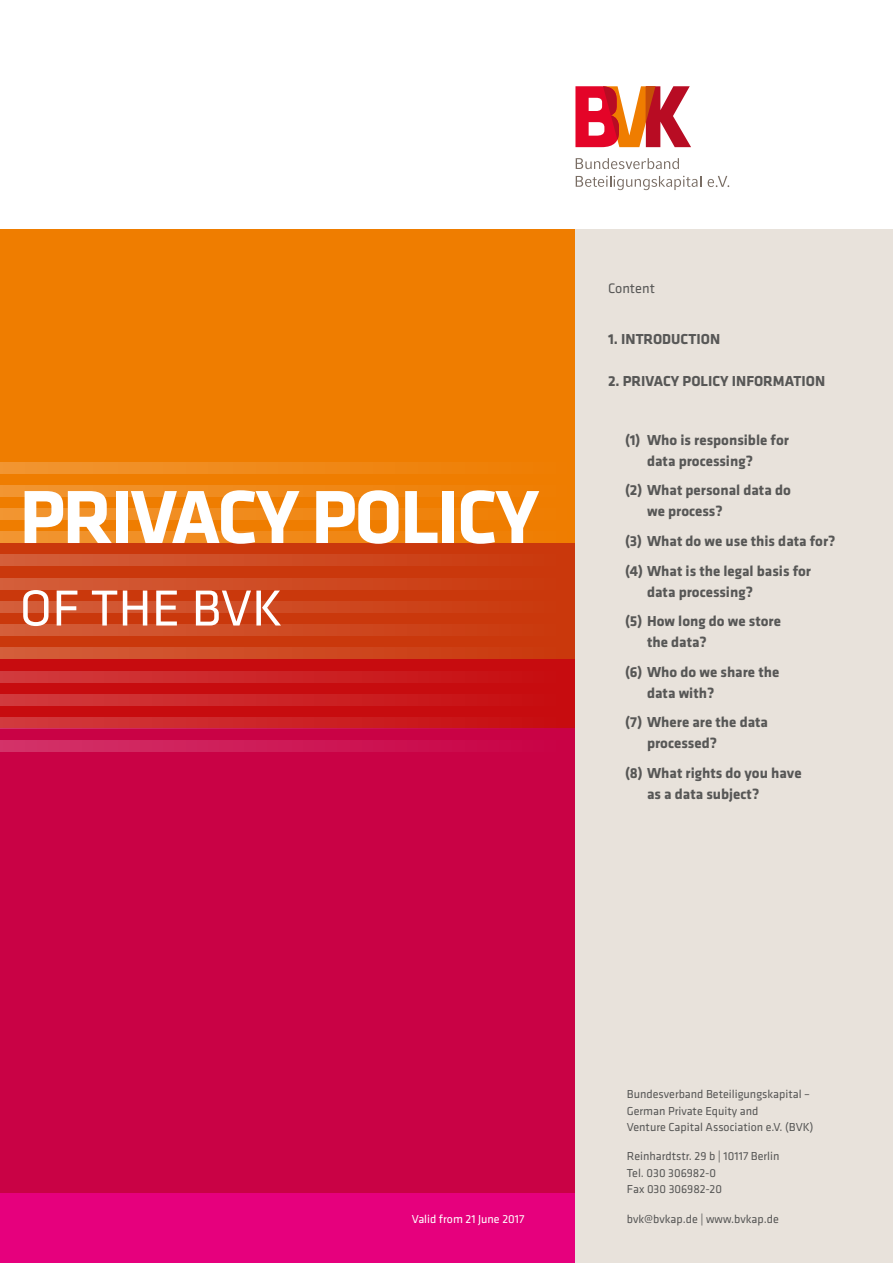
<style>
.page{position:relative;width:893px;height:1263px;background:#fff}
.page>*{position:absolute;margin:0;border:0;box-sizing:border-box;transform-origin:0 0}
.t1{font:700 78px "Klavika Basic";letter-spacing:-.03em;color:#fff}
.t2{font:52.5px "Klavika Basic";color:#fff}
.t3{font:700 15px/29.5px "Klavika Basic";color:#575756}
.t4{font:14.25px "Klavika Basic";color:#575756}
.t5{font:12px/16.5px "Klavika Basic";color:#575756}
.t6{font:12px "Klavika Basic";color:#fff}
</style>
<div class="page">
<div style="left:0;top:230px;width:575px;height:1033px;background:#ef7d00"></div>
<div style="left:0;top:543px;width:575px;height:116px;background:#ca380c"></div>
<div style="left:0;top:659px;width:575px;height:70px;background:#c70c0f"></div>
<div style="left:0;top:1193px;width:575px;height:70px;background:#e6007d"></div>
<div style="left:0;top:729px;width:575px;height:464px;background:#c90245"></div>
<svg style="left:0;top:462px;width:452px;height:11px"></svg>
<svg style="left:0;top:485px;width:452px;height:12px"></svg>
<svg style="left:0;top:508px;width:452px;height:12px"></svg>
<svg style="left:0;top:531px;width:452px;height:12px"></svg>
<svg style="left:0;top:555px;width:441px;height:11px;fill:#d04f28"></svg>
<svg style="left:0;top:578px;width:441px;height:11px;fill:#d04f28"></svg>
<svg style="left:0;top:601px;width:441px;height:12px;fill:#d04f28"></svg>
<svg style="left:0;top:624px;width:441px;height:12px;fill:#d04f28"></svg>
<svg style="left:0;top:647px;width:441px;height:12px;fill:#d04f28"></svg>
<svg style="left:0;top:671px;width:441px;height:11px"></svg>
<svg style="left:0;top:694px;width:441px;height:11px"></svg>
<svg style="left:0;top:717px;width:575px;height:12px"></svg>
<svg style="left:0;top:740px;width:441px;height:12px"></svg>
<div style="left:575px;top:230px;width:318px;height:1033px;background:#e8e2db"></div>
<svg style="left:576px;top:158px;width:103px;height:11px"></svg>
<svg style="left:576px;top:176px;width:125px;height:14px"></svg>
<svg style="left:708px;top:176px;width:21px;height:11px"></svg>
<svg style="left:575px;top:86px;width:116px;height:61px"></svg>
<h1 class="t1" style="left:20px;top:461px;width:521px">PRIVACY POLICY</h1>
<h2 class="t2" style="left:20px;top:574px;width:265px">OF THE BVK</h2>
<p class="t4" style="left:608px;top:279px;width:48px">Content</p>
<p class="t3" style="left:608px;top:323px;width:114px">1. INTRODUCTION</p>
<p class="t3" style="left:608px;top:365px;width:219px">2. PRIVACY POLICY INFORMATION</p>
<p class="t3" style="left:647px;top:429px;width:143px;line-height:21px;text-indent:-22px">(1) Who is responsible for data processing?</p>
<p class="t3" style="left:647px;top:479px;width:145px;line-height:21px;text-indent:-22px">(2) What personal data do we process?</p>
<p class="t3" style="left:625px;top:526px;width:212px">(3) What do we use this data for? (4) What is the legal basis for</p>
<p class="t3" style="left:625px;top:576px;width:158px;text-align:center">data processing?<br>(5) How long do we store</p>
<p class="t3" style="left:625px;top:627px;width:156px;text-indent:22px">the data?<br>(6) Who do we share the</p>
<p class="t3" style="left:625px;top:677px;width:145px;text-indent:22px">data with?<br>(7) Where are the data</p>
<p class="t3" style="left:625px;top:728px;width:178px;text-indent:22px">processed?<br>(8) What rights do you have</p>
<p class="t3" style="left:647px;top:778px;width:114px">as a data subject?</p>
<p class="t6" style="left:412px;top:1211px;width:114px">Valid from 21 June 2017</p>
<p class="t5" style="left:627px;top:1085px;width:188px">Bundesverband Beteiligungskapital –<br>German Private Equity and<br>Venture Capital Association e.V. (BVK)</p>
<p class="t5" style="left:627px;top:1148px;width:154px">Reinhardtstr. 29 b | 10117 Berlin<br>Tel. 030 306982-0<br>Fax 030 306982-20</p>
<p class="t5" style="left:627px;top:1210px;width:154px">bvk@bvkap.de | www.bvkap.de</p>
</div>
